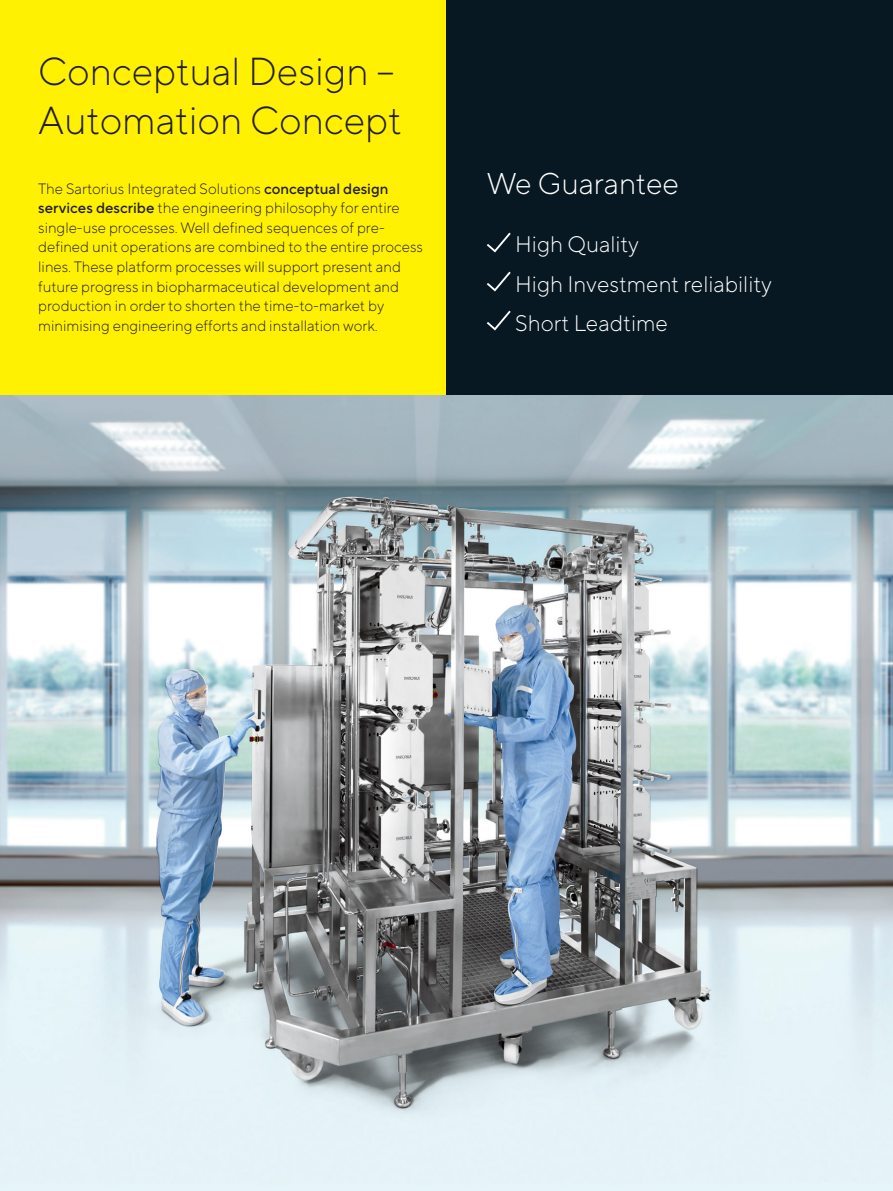
<style>
.page{position:relative;width:893px;height:1191px;background:#fff}
.page>*{position:absolute;margin:0;border:0;box-sizing:border-box;transform-origin:0 0}
.t1{font:300 39px/48.8px "TT Norms Pro";color:#231f20}
.t2{font:300 30px "TT Norms Pro";color:#fff}
.t3{font:300 22.5px/39px "TT Norms Pro";color:#fff}
.t4{font:300 15px/19.5px "TT Norms Pro";color:#231f20}
.s1{font-weight:500}
</style>
<div class="page">
<div style="left:0;top:0;width:446px;height:395px;background:#fff101"></div>
<div style="left:446px;top:0;width:447px;height:395px;background:#071822"></div>
<img style="left:0;top:395px;width:893px;height:796px">
<img style="left:130px;top:467px;width:612px;height:689px">
<img style="left:157px;top:499px;width:180px;height:365px">
<svg style="left:487px;top:233px;width:24px;height:19px"></svg>
<svg style="left:487px;top:272px;width:24px;height:19px"></svg>
<svg style="left:487px;top:311px;width:24px;height:19px"></svg>
<h1 class="t1" style="left:38px;top:44px;width:365px">Conceptual Design –<br>Automation Concept</h1>
<p class="t4" style="left:38px;top:178px;width:386px">The Sartorius Integrated Solutions <span class="s1">conceptual design services describe</span> the engineering philosophy for entire single-use processes. Well defined sequences of pre&shy;defined unit operations are combined to the entire process lines. These platform processes will support present and future progress in biopharmaceutical development and production in order to shorten the time-to-market by minimising engineering efforts and installation work.</p>
<h2 class="t2" style="left:487px;top:162px;width:194px">We Guarantee</h2>
<h3 class="t3" style="left:515px;top:223px;width:258px">High Quality<br>High Investment reliability<br>Short Leadtime</h3>
</div>
